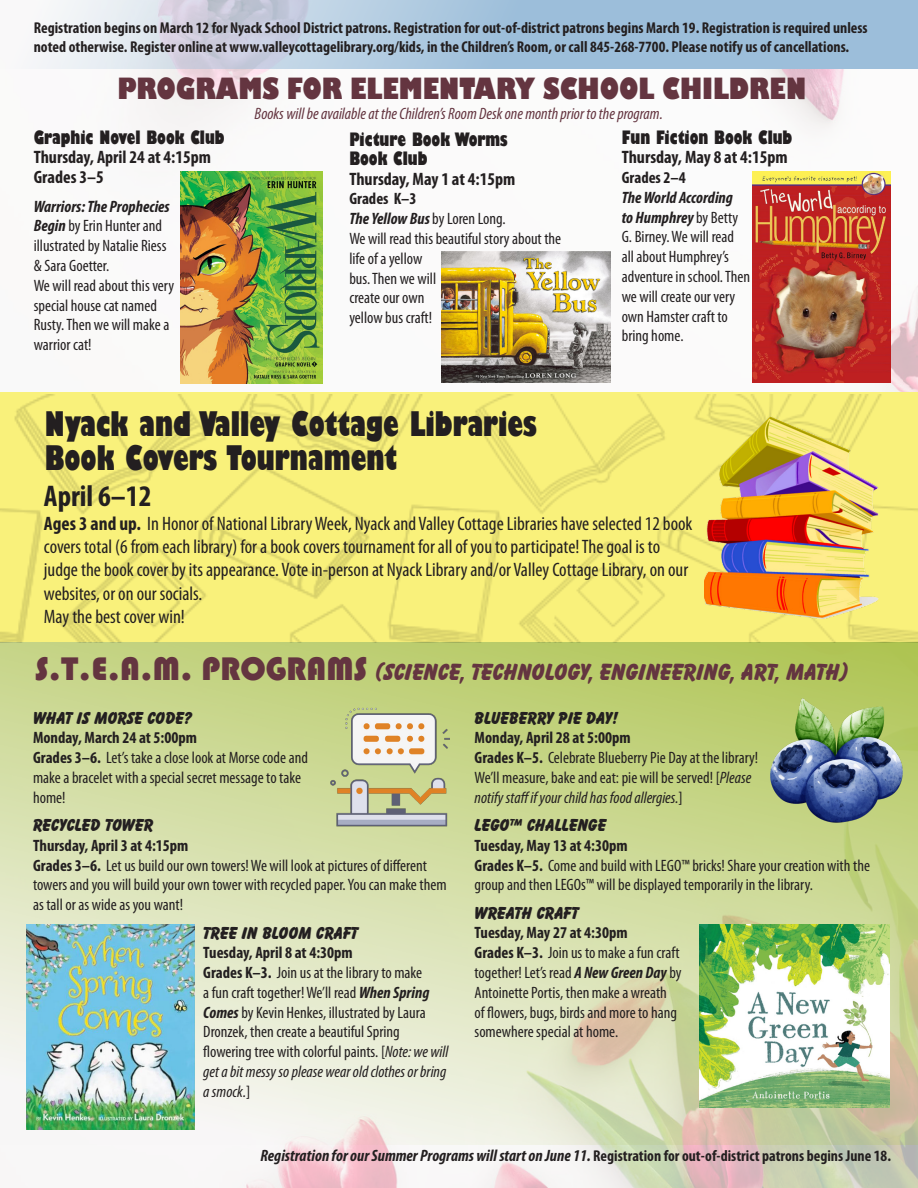
<style>
.page{position:relative;width:918px;height:1188px;background:#fff}
.page>*{position:absolute;margin:0;border:0;box-sizing:border-box;transform-origin:0 0}
.Children_s_Program_T{font:800 condensed 33px/33.8px "Gill Sans";color:#231f20}
.Children_s_Time_Date{font:700 condensed 30px "Myriad Pro";color:#231f20}
.Children_s_subtitle{font:800 28.5px "Gill Sans";color:#643540;scale:.8 1}
.Children_s_sub_sub{font:700 24.3px "Balloon D Extr";color:#643540}
.Adult_Program_Descip{font:condensed 19.5px/23.4px "Myriad Pro";color:#231f20}
.STEAM_Program_Title{font:700 18px "Balloon D Extr";color:#231f20}
.Children_s_Time_Date-2{font:700 condensed 18px/19.5px "Myriad Pro";color:#231f20}
.Children_s_Program_T-2{font:800 condensed 18px/19.5px "Gill Sans";color:#231f20}
.Adult_Program_Descip-2{font:condensed 16.5px/19.8px "Myriad Pro";color:#231f20}
.Children_s_Time_Date-3{font:700 condensed 16.5px "Myriad Pro";color:#231f20}
.Children_s_Program_D{font:italic 700 condensed 16.5px "Myriad Pro";color:#231f20}
.Adult_Program_Descip-3{font:italic condensed 16.5px "Myriad Pro";color:#643540}
.Children_s_Program_D-2{font:700 condensed 15.75px/18.9px "Myriad Pro";color:#231f20}
.s1{font-weight:700;font-style:italic}
.s2{font-weight:700}
.s3{font-family:"Bauhaus 93";font-weight:400;font-size:33.6px}
.s4{font-style:italic}
.s5{font-style:normal;font-size:15.75px}
</style>
<div class="page">
<img style="left:30px;top:68px;width:888px;height:1120px">
<svg style="left:0;top:642px;width:918px;height:503px;background:#d3dca5"></svg>
<hr style="left:0;top:648px;width:1px;height:540px;background:#f9f17b">
<svg style="left:31px;top:0;width:887px;height:68px;background:#b3cadf"></svg>
<img style="left:181px;top:172px;width:141px;height:211px">
<img style="left:442px;top:251px;width:168px;height:132px">
<img style="left:753px;top:171px;width:138px;height:212px">
<img style="left:0;top:394px;width:918px;height:248px">
<img style="left:704px;top:417px;width:187px;height:201px">
<img style="left:26px;top:924px;width:168px;height:206px">
<img style="left:700px;top:924px;width:190px;height:184px">
<img style="left:331px;top:707px;width:119px;height:120px">
<img style="left:770px;top:694px;width:133px;height:133px">
<p class="Children_s_Program_D-2" style="left:34px;top:18px;width:836px">Registration begins on March 12 for Nyack School District patrons. Registration for out-of-district patrons begins March 19. Registration is required unless noted otherwise. Register online at www.valleycottagelibrary.org/kids, in the Children’s Room, or call 845-268-7700. Please notify us of cancellations.</p>
<p class="Children_s_subtitle" style="left:117px;top:70px;width:862px">PROGRAMS FOR ELEMENTARY SCHOOL CHILDREN</p>
<p class="Adult_Program_Descip-3" style="left:255px;top:103px;width:410px">Books will be available at the Children’s Room Desk one month prior to the program.</p>
<p class="Children_s_Program_T-2" style="left:34px;top:128px;width:192px">Graphic Novel Book Club</p>
<p class="Children_s_Time_Date-2" style="left:34px;top:147px;width:179px">Thursday, April 24 at 4:15pm<br>Grades 3–5</p>
<p class="Adult_Program_Descip-2" style="left:34px;top:196px;width:142px"><span class="s1">Warriors: The Prophecies<br>Begin</span> by Erin Hunter and illustrated by Natalie Riess &amp; Sara Goetter.<br>We will read about this very special house cat named<br>Rusty. Then we will make a warrior cat!</p>
<p class="Children_s_Program_T-2" style="left:349px;top:130px;width:160px">Picture Book Worms<br>Book Club</p>
<p class="Children_s_Time_Date-2" style="left:349px;top:168px;width:167px">Thursday, May 1 at 4:15pm</p>
<p class="Children_s_Time_Date-3" style="left:349px;top:189px;width:69px">Grades K–3</p>
<p class="Adult_Program_Descip-2" style="left:349px;top:209px;width:213px"><span class="s1">The Yellow Bus</span> by Loren Long.<br>We will read this beautiful story about the life of a yellow<br>bus. Then we will<br>create our own<br>yellow bus craft!</p>
<p class="Children_s_Program_T-2" style="left:622px;top:128px;width:172px">Fun Fiction Book Club</p>
<p class="Children_s_Time_Date-2" style="left:622px;top:147px;width:167px">Thursday, May 8 at 4:15pm</p>
<p class="Adult_Program_Descip-2" style="left:622px;top:168px;width:130px"><span class="s2">Grades 2–4<br></span><span class="s1">The World According<br>to Humphrey</span> by Betty<br>G. Birney. We will read all about Humphrey’s adventure in school. Then we will create our very own Hamster craft to bring home.</p>
<p class="Children_s_Program_T" style="left:45px;top:409px;width:494px">Nyack and Valley Cottage Libraries<br>Book Covers Tournament</p>
<p class="Children_s_Time_Date" style="left:44px;top:477px;width:109px">April 6–12</p>
<p class="Adult_Program_Descip" style="left:44px;top:511px;width:650px"><span class="s2">Ages 3 and up.</span> In Honor of National Library Week, Nyack and Valley Cottage Libraries have selected 12 book covers total (6 from each library) for a book covers tournament for all of you to participate! The goal is to judge the book cover by its appearance. Vote in-person at Nyack Library and/or Valley Cottage Library, on our websites, or on our socials.<br>May the best cover win!</p>
<p class="Children_s_sub_sub" style="left:35px;top:659px;width:815px"><span class="s3">S.T.E.A.M. PROGRAMS</span> (SCIENCE, TECHNOLOGY, ENGINEERING, ART, MATH)</p>
<p class="STEAM_Program_Title" style="left:33px;top:708px;width:161px">WHAT IS MORSE CODE?</p>
<p class="Children_s_Time_Date-3" style="left:33px;top:728px;width:166px">Monday, March 24 at 5:00pm</p>
<p class="Adult_Program_Descip-2" style="left:33px;top:748px;width:276px"><span class="s2">Grades 3–6.</span> Let’s take a close look at Morse code and make a bracelet with a special secret message to take home!</p>
<p class="STEAM_Program_Title" style="left:33px;top:815px;width:122px">RECYCLED TOWER</p>
<p class="Children_s_Time_Date-3" style="left:33px;top:835px;width:157px">Thursday, April 3 at 4:15pm</p>
<p class="Adult_Program_Descip-2" style="left:33px;top:855px;width:415px"><span class="s2">Grades 3–6.</span> Let us build our own towers! We will look at pictures of different towers and you will build your own tower with recycled paper. You can make them as tall or as wide as you want!</p>
<p class="STEAM_Program_Title" style="left:203px;top:923px;width:156px">TREE IN BLOOM CRAFT</p>
<p class="Children_s_Time_Date-3" style="left:203px;top:942px;width:151px">Tuesday, April 8 at 4:30pm</p>
<p class="Adult_Program_Descip-2" style="left:203px;top:962px;width:247px"><span class="s2">Grades K–3.</span> Join us at the library to make<br>a fun craft together! We’ll read <span class="s1">When Spring Comes</span> by Kevin Henkes, illustrated by Laura Dronzek, then create a beautiful Spring flowering tree with colorful paints. [<span class="s4">Note: we will get a bit messy so please wear old clothes or bring a smock.</span>]</p>
<p class="STEAM_Program_Title" style="left:475px;top:708px;width:145px">BLUEBERRY PIE DAY!</p>
<p class="Children_s_Time_Date-3" style="left:475px;top:728px;width:158px">Monday, April 28 at 5:00pm</p>
<p class="Adult_Program_Descip-2" style="left:475px;top:748px;width:285px"><span class="s2">Grades K–5.</span> Celebrate Blueberry Pie Day at the library!<br>We’ll measure, bake and eat: pie will be served! [<span class="s4">Please notify staff if your child has food allergies.</span>]</p>
<p class="STEAM_Program_Title" style="left:475px;top:815px;width:133px">LEGO™ CHALLENGE</p>
<p class="Children_s_Time_Date-3" style="left:475px;top:835px;width:155px">Tuesday, May 13 at 4:30pm</p>
<p class="Adult_Program_Descip-2" style="left:475px;top:855px;width:397px"><span class="s2">Grades K–5.</span> Come and build with LEGO™ bricks! Share your creation with the group and then LEGOs™ will be displayed temporarily in the library.</p>
<p class="STEAM_Program_Title" style="left:475px;top:903px;width:106px">WREATH CRAFT</p>
<p class="Children_s_Time_Date-3" style="left:475px;top:923px;width:155px">Tuesday, May 27 at 4:30pm</p>
<p class="Adult_Program_Descip-2" style="left:475px;top:943px;width:209px"><span class="s2">Grades K–3.</span> Join us to make a fun craft together! Let’s read <span class="s1">A New Green Day</span> by Antoinette Portis, then make a wreath<br>of flowers, bugs, birds and more to hang somewhere special at home.</p>
<p class="Children_s_Program_D" style="left:260px;top:1146px;width:632px">Registration for our Summer Programs will start on June 11. <span class="s5">Registration for out-of-district patrons begins June 18.</span></p>
</div>
